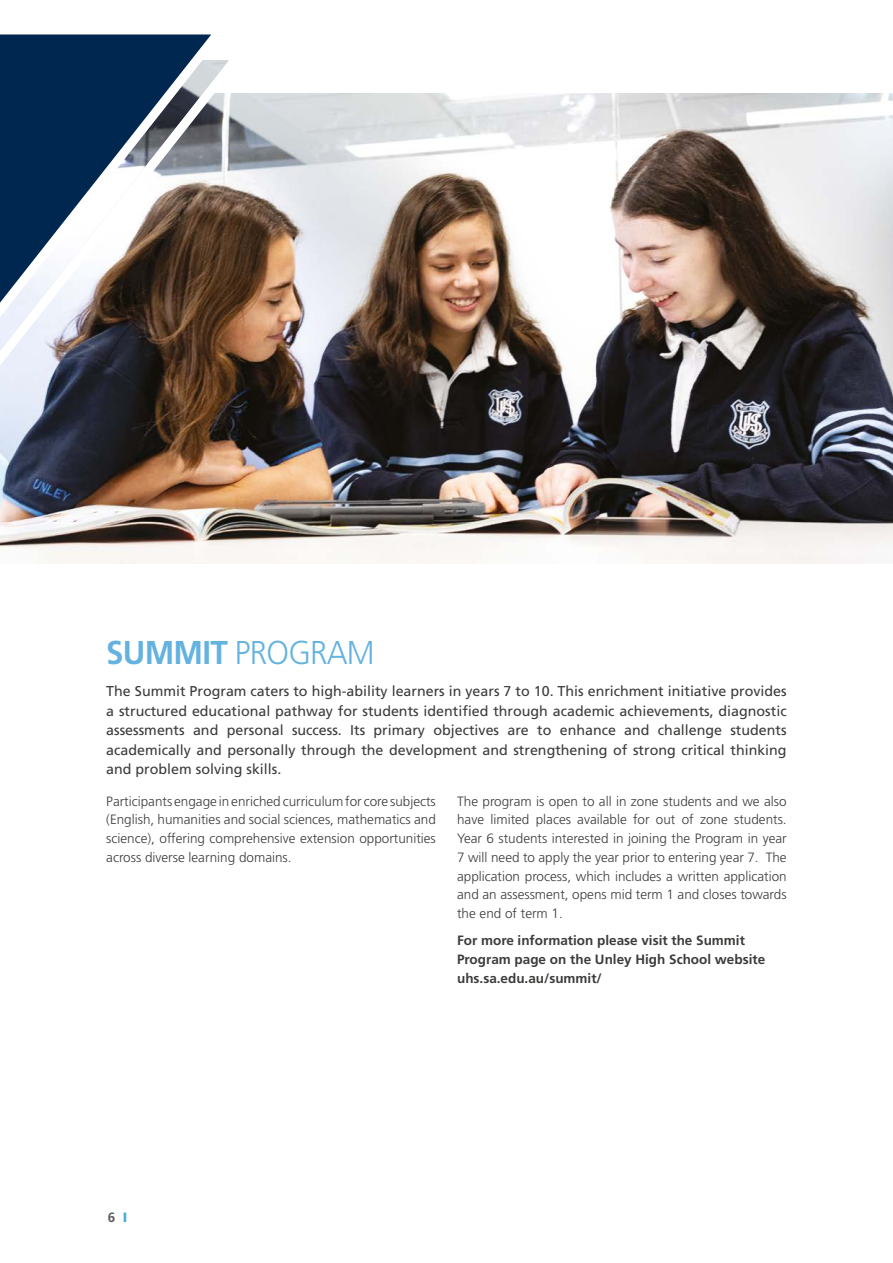
<style>
.page{position:relative;width:893px;height:1263px;background:#fff}
.page>*{position:absolute;margin:0;border:0;box-sizing:border-box;transform-origin:0 0}
.t1{font:300 33px "Frutiger";letter-spacing:-.025em;color:#64b2e0;scale:.95 1}
.t2{font:14.25px/19.5px "Frutiger";color:#3c3c3b;text-align:justify}
.t3{font:300 13.5px/18.8px "Frutiger";color:#3c3c3b;text-align:justify}
.t4{font:700 13.5px/18.8px "Frutiger";color:#3c3c3b}
.t5{font:700 13.5px "Frutiger";color:#5a5c63}
.s1{font-weight:700}
.s2{font-weight:900;color:#49aadd}
</style>
<div class="page">
<img style="left:0;top:94px;width:893px;height:469px">
<svg style="left:239px;top:93px;width:18px;height:333px;background:#78675b"></svg>
<svg style="left:0;top:34px;width:239px;height:392px"></svg>
<h1 class="t1" style="left:106px;top:634px;width:284px"><span class="s1">SUMMIT</span> PROGRAM</h1>
<p class="t2" style="left:106px;top:681px;width:682px">The Summit Program caters to high-ability learners in years 7 to 10. This enrichment initiative provides a structured educational pathway for students identified through academic achievements, diagnostic assessments and personal success. Its primary objectives are to enhance and challenge students academically and personally through the development and strengthening of strong critical thinking and problem solving skills.</p>
<p class="t3" style="left:106px;top:791px;width:331px">Participants engage in enriched curriculum for core subjects (English, humanities and social sciences, mathematics and science), offering comprehensive extension opportunities across diverse learning domains.</p>
<p class="t3" style="left:457px;top:791px;width:331px">The program is open to all in zone students and we also have limited places available for out of zone students.<br>Year 6 students interested in joining the Program in year 7 will need to apply the year prior to entering year 7. The application process, which includes a written application and an assessment, opens mid term 1 and closes towards the end of term 1.</p>
<p class="t4" style="left:457px;top:931px;width:310px">For more information please visit the Summit<br>Program page on the Unley High School website uhs.sa.edu.au/summit/</p>
<p class="t5" style="left:108px;top:1210px;width:21px">6 <span class="s2">I</span></p>
</div>
